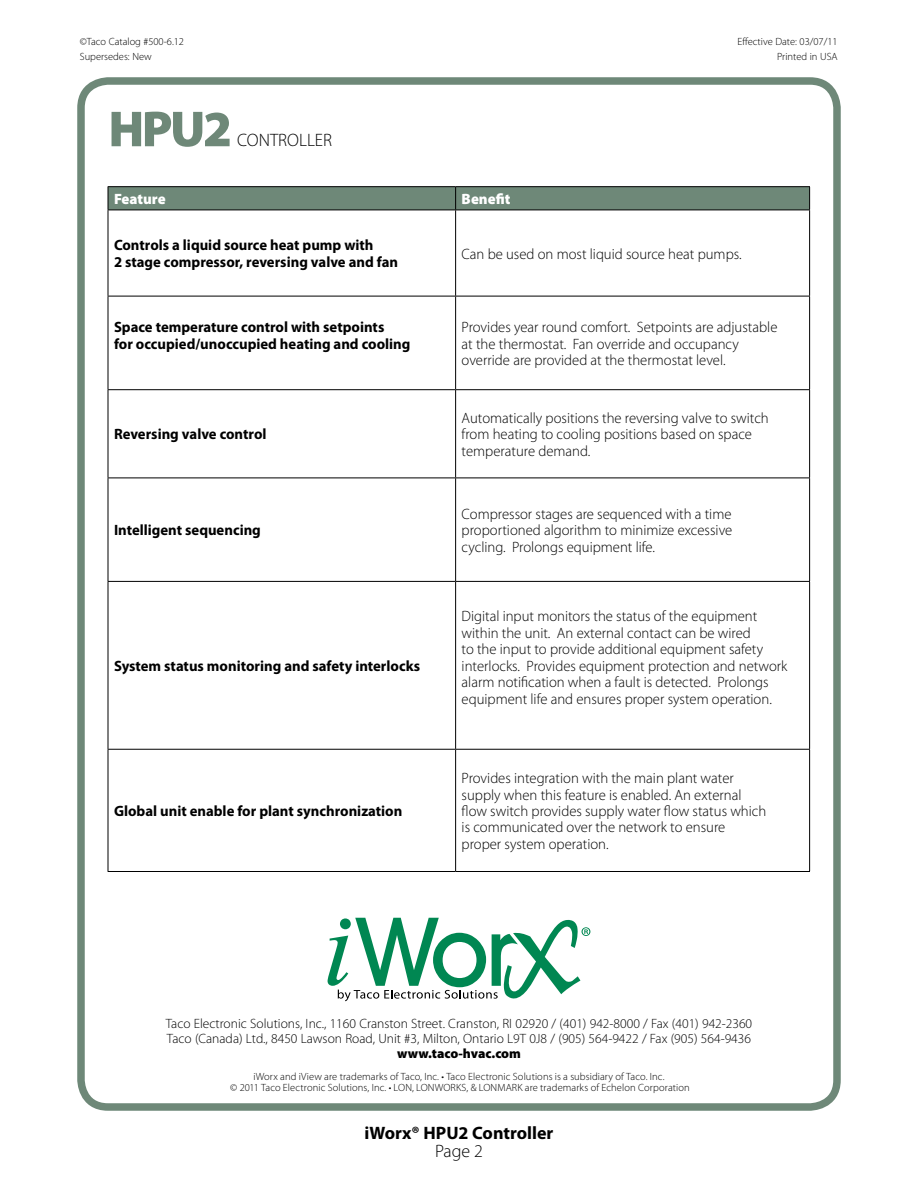
<style>
.page{position:relative;width:918px;height:1188px;background:#fff}
.page>*{position:absolute;margin:0;border:0;box-sizing:border-box;transform-origin:0 0}
.t1{font:900 51px "Myriad Pro";color:#6e8878}
.t2{font:700 18px "Myriad Pro";color:#000}
.t3{font:300 18px "Myriad Pro";color:#000}
.t4{font:300 15px/16.5px "Myriad Pro";color:#000}
.t5{font:700 15px/16.5px "Myriad Pro";color:#000}
.t6{font:900 15px "Myriad Pro";color:#fff}
.t7{font:300 13.5px/15px "Myriad Pro";color:#000}
.t8{font:900 13.5px "Myriad Pro";color:#000}
.t9{font:300 10.5px/10.5px "Myriad Pro";letter-spacing:.005em;color:#000;text-align:center}
</style>
<div class="page">
<div style="left:77px;top:77px;width:764px;height:1034px;border:8px solid #6e8878;border-radius:27px"></div>
<svg style="left:328px;top:918px;width:262px;height:83px"></svg>
<hr style="left:108px;top:210px;width:1px;height:86px;background:#000">
<hr style="left:455px;top:210px;width:1px;height:86px;background:#000">
<hr style="left:809px;top:210px;width:1px;height:86px;background:#000">
<hr style="left:108px;top:296px;width:1px;height:93px;background:#000">
<hr style="left:455px;top:296px;width:1px;height:93px;background:#000">
<hr style="left:809px;top:296px;width:1px;height:93px;background:#000">
<hr style="left:108px;top:390px;width:1px;height:88px;background:#000">
<hr style="left:455px;top:390px;width:1px;height:88px;background:#000">
<hr style="left:809px;top:390px;width:1px;height:88px;background:#000">
<hr style="left:108px;top:478px;width:1px;height:103px;background:#000">
<hr style="left:455px;top:478px;width:1px;height:103px;background:#000">
<hr style="left:809px;top:478px;width:1px;height:103px;background:#000">
<hr style="left:108px;top:582px;width:1px;height:167px;background:#000">
<hr style="left:455px;top:582px;width:1px;height:167px;background:#000">
<hr style="left:809px;top:582px;width:1px;height:167px;background:#000">
<hr style="left:108px;top:750px;width:1px;height:121px;background:#000">
<hr style="left:455px;top:750px;width:1px;height:121px;background:#000">
<hr style="left:809px;top:750px;width:1px;height:121px;background:#000">
<hr style="left:108px;top:186px;width:348px;height:1px;background:#000">
<hr style="left:456px;top:186px;width:354px;height:1px;background:#000">
<svg style="left:108px;top:187px;width:702px;height:23px;background:#6a8373"></svg>
<hr style="left:108px;top:210px;width:348px;height:1px;background:#000">
<hr style="left:456px;top:210px;width:354px;height:1px;background:#000">
<hr style="left:108px;top:296px;width:348px;height:1px;background:#000">
<hr style="left:456px;top:296px;width:354px;height:1px;background:#000">
<hr style="left:108px;top:389px;width:348px;height:1px;background:#000">
<hr style="left:456px;top:389px;width:354px;height:1px;background:#000">
<hr style="left:108px;top:478px;width:348px;height:1px;background:#000">
<hr style="left:456px;top:478px;width:354px;height:1px;background:#000">
<hr style="left:108px;top:581px;width:348px;height:1px;background:#000">
<hr style="left:456px;top:581px;width:354px;height:1px;background:#000">
<hr style="left:108px;top:749px;width:348px;height:1px;background:#000">
<hr style="left:456px;top:749px;width:354px;height:1px;background:#000">
<hr style="left:108px;top:871px;width:348px;height:1px;background:#000">
<hr style="left:456px;top:871px;width:354px;height:1px;background:#000">
<p class="t9" style="left:80px;top:36px;width:106px">©Taco Catalog #500-6.12</p>
<p class="t9" style="left:737px;top:36px;width:102px">Effective Date: 03/07/11</p>
<p class="t9" style="left:80px;top:51px;width:73px">Supersedes: New</p>
<p class="t9" style="left:777px;top:51px;width:62px">Printed in USA</p>
<h1 class="t1" style="left:108px;top:95px;width:125px">HPU2</h1>
<p class="t3" style="left:237px;top:129px;width:96px">CONTROLLER</p>
<p class="t6" style="left:114px;top:189px;width:53px">Feature</p>
<p class="t6" style="left:462px;top:189px;width:50px">Benefit</p>
<p class="t5" style="left:114px;top:237px;width:286px">Controls a liquid source heat pump with<br>2 stage compressor, reversing valve and fan</p>
<p class="t4" style="left:462px;top:245px;width:282px">Can be used on most liquid source heat pumps.</p>
<p class="t5" style="left:114px;top:318px;width:298px">Space temperature control with setpoints<br>for occupied/unoccupied heating and cooling</p>
<p class="t4" style="left:462px;top:319px;width:317px">Provides year round comfort. Setpoints are adjustable at the thermostat. Fan override and occupancy override are provided at the thermostat level.</p>
<p class="t5" style="left:114px;top:426px;width:154px">Reversing valve control</p>
<p class="t5" style="left:114px;top:521px;width:148px">Intelligent sequencing</p>
<p class="t5" style="left:114px;top:657px;width:308px">System status monitoring and safety interlocks</p>
<p class="t5" style="left:114px;top:802px;width:290px">Global unit enable for plant synchronization</p>
<p class="t4" style="left:462px;top:410px;width:309px">Automatically positions the reversing valve to switch from heating to cooling positions based on space temperature demand.</p>
<p class="t4" style="left:462px;top:505px;width:272px;text-align:justify">Compressor stages are sequenced with a time proportioned algorithm to minimize excessive cycling. Prolongs equipment life.</p>
<p class="t4" style="left:462px;top:608px;width:327px">Digital input monitors the status of the equipment within the unit. An external contact can be wired<br>to the input to provide additional equipment safety interlocks. Provides equipment protection and network alarm notification when a fault is detected. Prolongs equipment life and ensures proper system operation.</p>
<p class="t4" style="left:462px;top:770px;width:306px">Provides integration with the main plant water supply when this feature is enabled. An external flow switch provides supply water flow status which is communicated over the network to ensure proper system operation.</p>
<p class="t7" style="left:166px;top:1016px;width:588px">Taco Electronic Solutions, Inc., 1160 Cranston Street. Cranston, RI 02920 / (401) 942-8000 / Fax (401) 942-2360<br>Taco (Canada) Ltd., 8450 Lawson Road, Unit #3, Milton, Ontario L9T 0J8 / (905) 564-9422 / Fax (905) 564-9436</p>
<p class="t8" style="left:397px;top:1044px;width:125px">www.taco-hvac.com</p>
<p class="t9" style="left:230px;top:1072px;width:461px">iWorx and iView are trademarks of Taco, Inc. • Taco Electronic Solutions is a subsidiary of Taco. Inc.<br>© 2011 Taco Electronic Solutions, Inc. • LON, LONWORKS, &amp; LONMARK are trademarks of Echelon Corporation</p>
<p class="t2" style="left:365px;top:1121px;width:190px">iWorx® HPU2 Controller</p>
<p class="t3" style="left:435px;top:1140px;width:49px">Page 2</p>
</div>
